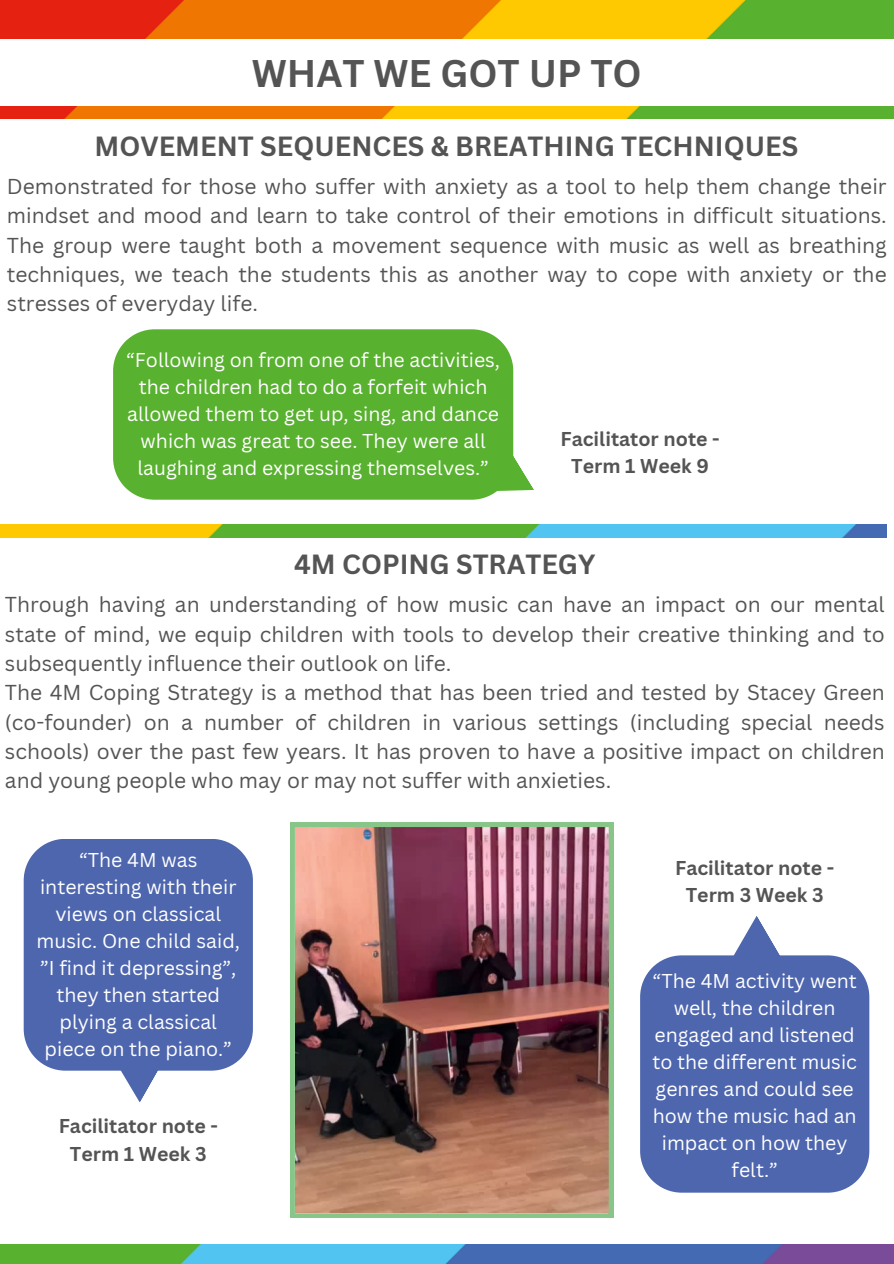
<style>
.page{position:relative;width:894px;height:1264px;background:#fff}
.page>*{position:absolute;margin:0;border:0;box-sizing:border-box;transform-origin:0 0}
.t1{font:700 37.5px "Canva Sans";color:#545454}
.t2{font:700 27px "Canva Sans";color:#545454}
.t3{font:21px/29.2px "Canva Sans";color:#545454;text-align:justify}
.t4{font:19.5px/27px "Canva Sans";color:#fff;text-align:center}
.t5{font:700 19.5px/27px "Canva Sans";color:#545454;text-align:center}
</style>
<div class="page">
<img style="left:0;top:0;width:893px;height:38px">
<img style="left:0;top:1244px;width:247px;height:19px">
<img style="left:247px;top:1244px;width:646px;height:19px">
<img style="left:0;top:106px;width:893px;height:13px">
<div style="left:0;top:525px;width:176px;height:12px;background:#fec900"></div>
<img style="left:176px;top:525px;width:710px;height:12px">
<div style="left:113px;top:329px;width:400px;height:170px;background:#59b130"></div>
<svg style="left:484px;top:448px;width:50px;height:43px"></svg>
<div style="left:24px;top:839px;width:229px;height:231px;background:#4e66ae"></div>
<svg style="left:114px;top:1059px;width:50px;height:43px"></svg>
<div style="left:640px;top:955px;width:229px;height:237px;background:#4e66ae"></div>
<svg style="left:731px;top:916px;width:50px;height:42px"></svg>
<img style="left:290px;top:822px;width:323px;height:395px">
<h2 class="t1" style="left:252px;top:46px;width:391px">WHAT WE GOT UP TO</h2>
<p class="t2" style="left:95px;top:127px;width:705px">MOVEMENT SEQUENCES &amp; BREATHING TECHNIQUES</p>
<p class="t3" style="left:7px;top:171px;width:881px">Demonstrated for those who suffer with anxiety as a tool to help them change their mindset and mood and learn to take control of their emotions in difficult situations.<br>The group were taught both a movement sequence with music as well as breathing techniques, we teach the students this as another way to cope with anxiety or the stresses of everyday life.</p>
<h1 class="t4" style="left:126px;top:346px;width:375px">“Following on from one of the activities, the children had to do a forfeit which allowed them to get up, sing, and dance which was great to see. They were all laughing and expressing themselves.”</h1>
<h2 class="t5" style="left:560px;top:425px;width:161px">Facilitator note -<br>Term 1 Week 9</h2>
<h3 class="t2" style="left:294px;top:545px;width:303px">4M COPING STRATEGY</h3>
<p class="t3" style="left:5px;top:589px;width:881px">Through having an understanding of how music can have an impact on our mental state of mind, we equip children with tools to develop their creative thinking and to subsequently influence their outlook on life.</p>
<p class="t3" style="left:5px;top:677px;width:881px">The 4M Coping Strategy is a method that has been tried and tested by Stacey Green (co-founder) on a number of children in various settings (including special needs schools) over the past few years. It has proven to have a positive impact on children and young people who may or may not suffer with anxieties.</p>
<p class="t4" style="left:36px;top:845px;width:205px">“The 4M was interesting with their views on classical music. One child said, ”I find it depressing”, they then started plying a classical piece on the piano.”</p>
<p class="t5" style="left:59px;top:1112px;width:161px">Facilitator note -<br>Term 1 Week 3</p>
<p class="t5" style="left:675px;top:853px;width:161px">Facilitator note -<br>Term 3 Week 3</p>
<p class="t4" style="left:652px;top:966px;width:206px">“The 4M activity went well, the children engaged and listened to the different music genres and could see how the music had an impact on how they felt.”</p>
</div>
